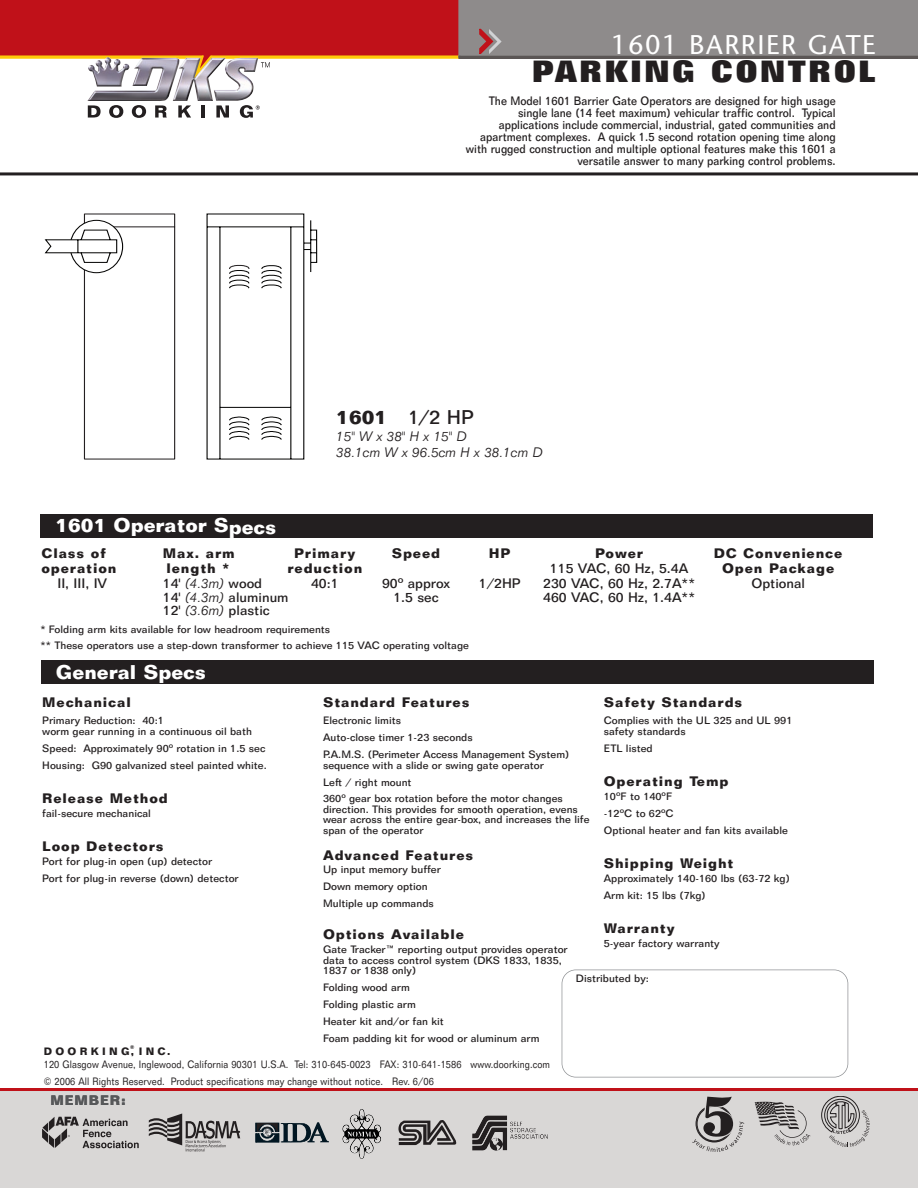
<style>
.page{position:relative;width:918px;height:1188px;background:#fff}
.page>*{position:absolute;margin:0;border:0;box-sizing:border-box;transform-origin:0 0}
.t1{font:800 30px "Folio BT";letter-spacing:.07em;color:#231f20}
.t2{font:27px "Stone Sans";letter-spacing:.055em;color:#fff}
.t3{font:700 19.5px "Folio BT";color:#fff}
.t4{font:500 19.5px "Folio BT";color:#231f20}
.t5{font:700 13.5px "Folio BT";letter-spacing:.065em;color:#231f20}
.t6{font:500 13.5px "Folio BT";color:#231f20}
.t7{font:italic 300 13.5px/16.5px "Folio BT";color:#231f20}
.t8{font:700 13.5px "Folio BT";letter-spacing:.065em;color:#57585a}
.t9{font:500 12px/12px "Folio BT";color:#231f20;text-align:right;scale:.9 1}
.t10{font:500 10.5px/17px "Folio BT";color:#231f20}
.t11{font:10.5px/17.4px "Folio BT";letter-spacing:.01em;color:#231f20;scale:.88 1}
.t12{font:700 10.5px "Folio BT";letter-spacing:.325em;color:#231f20;scale:.96 1}
.t13{font:700 5.25px "Folio BT";color:#231f20;scale:.96 1}
.s1{font-weight:700}
.s2{font-weight:300;font-style:italic}
</style>
<div class="page">
<div style="left:0;top:1089px;width:918px;height:99px;background:#d9d7d6"></div>
<svg style="left:42px;top:1117px;width:97px;height:31px"></svg>
<svg style="left:149px;top:1114px;width:91px;height:37px"></svg>
<img style="left:342px;top:1109px;width:39px;height:50px">
<svg style="left:398px;top:1120px;width:58px;height:25px"></svg>
<svg style="left:492px;top:1140px;width:8px;height:10px"></svg>
<svg style="left:256px;top:1123px;width:73px;height:19px"></svg>
<svg style="left:755px;top:1102px;width:55px;height:43px"></svg>
<svg style="left:692px;top:1096px;width:52px;height:56px"></svg>
<svg style="left:821px;top:1096px;width:49px;height:51px"></svg>
<img style="left:87px;top:80px;width:167px;height:21px">
<svg style="left:0;top:0;width:918px;height:80px"></svg>
<svg style="left:88px;top:105px;width:13px;height:13px"></svg>
<svg style="left:109px;top:105px;width:14px;height:13px"></svg>
<svg style="left:132px;top:105px;width:14px;height:13px"></svg>
<svg style="left:155px;top:105px;width:12px;height:13px"></svg>
<svg style="left:178px;top:105px;width:13px;height:13px"></svg>
<hr style="left:201px;top:105px;width:4px;height:13px;background:#231f20">
<svg style="left:216px;top:105px;width:13px;height:13px"></svg>
<svg style="left:240px;top:105px;width:20px;height:13px"></svg>
<div style="left:562px;top:970px;width:286px;height:108px;border:2px solid #939598;border-radius:14px"></div>
<hr style="left:0;top:172px;width:918px;height:3px;background:#231f20">
<hr style="left:0;top:1088px;width:918px;height:3px;background:#c01119">
<div style="left:40px;top:514px;width:833px;height:24px;background:#231f20"></div>
<div style="left:41px;top:660px;width:832px;height:23px;background:#231f20"></div>
<svg style="left:45px;top:213px;width:272px;height:247px"></svg>
<svg style="left:228px;top:264px;width:23px;height:6px"></svg>
<h2 class="t2" style="left:611px;top:34px;width:266px">1601 BARRIER GATE</h2>
<h1 class="t1" style="left:532px;top:61px;width:345px">PARKING CONTROL</h1>
<p class="t9" style="left:466px;top:96px;width:412px">The Model 1601 Barrier Gate Operators are designed for high usage single lane (14 feet maximum) vehicular traffic control. Typical applications include commercial, industrial, gated communities and apartment complexes. A quick 1.5 second rotation opening time along with rugged construction and multiple optional features make this 1601 a versatile answer to many parking control problems.</p>
<h3 class="t3" style="left:56px;top:518px;width:222px">1601 Operator Specs</h3>
<h3 class="t4" style="left:336px;top:410px;width:139px"><span class="s1">1601</span> 1/2 HP</h3>
<p class="t7" style="left:336px;top:429px;width:208px">15" W x 38" H x 15" D<br>38.1cm W x 96.5cm H x 38.1cm D</p>
<p class="t5" style="left:41px;top:549px;width:66px">Class of</p>
<p class="t5" style="left:163px;top:549px;width:73px">Max. arm</p>
<p class="t5" style="left:294px;top:549px;width:63px">Primary</p>
<p class="t5" style="left:392px;top:549px;width:50px">Speed</p>
<p class="t5" style="left:489px;top:549px;width:23px">HP</p>
<p class="t5" style="left:595px;top:549px;width:50px">Power</p>
<p class="t5" style="left:714px;top:549px;width:130px">DC Convenience</p>
<p class="t5" style="left:41px;top:564px;width:77px">operation</p>
<p class="t5" style="left:167px;top:564px;width:64px">length *</p>
<p class="t5" style="left:287px;top:564px;width:76px">reduction</p>
<p class="t6" style="left:550px;top:564px;width:140px">115 VAC, 60 Hz, 5.4A</p>
<p class="t5" style="left:722px;top:564px;width:114px">Open Package</p>
<p class="t6" style="left:57px;top:579px;width:51px">II, III, IV</p>
<p class="t6" style="left:163px;top:579px;width:101px">14' <span class="s2">(4.3m)</span> wood</p>
<p class="t6" style="left:311px;top:579px;width:29px">40:1</p>
<p class="t6" style="left:382px;top:579px;width:70px">90º approx</p>
<p class="t6" style="left:479px;top:579px;width:44px">1/2HP</p>
<p class="t6" style="left:543px;top:579px;width:153px">230 VAC, 60 Hz, 2.7A**</p>
<p class="t6" style="left:751px;top:579px;width:55px">Optional</p>
<p class="t6" style="left:163px;top:592px;width:127px">14' <span class="s2">(4.3m)</span> aluminum</p>
<p class="t6" style="left:393px;top:592px;width:47px">1.5 sec</p>
<p class="t6" style="left:543px;top:592px;width:153px">460 VAC, 60 Hz, 1.4A**</p>
<p class="t6" style="left:163px;top:606px;width:109px">12' <span class="s2">(3.6m)</span> plastic</p>
<p class="t10" style="left:40px;top:622px;width:430px;line-height:15.9px">* Folding arm kits available for low headroom requirements<br>** These operators use a step-down transformer to achieve 115 VAC operating voltage</p>
<h3 class="t3" style="left:56px;top:666px;width:152px">General Specs</h3>
<p class="t5" style="left:323px;top:697px;width:148px">Standard Features</p>
<p class="t10" style="left:323px;top:713px;width:248px">Electronic limits<br>Auto-close timer 1-23 seconds<br>P.A.M.S. (Perimeter Access Management System)</p>
<p class="t10" style="left:323px;top:757px;width:241px">sequence with a slide or swing gate operator<br>Left / right mount<br>360º gear box rotation before the motor changes</p>
<p class="t10" style="left:323px;top:805px;width:268px;line-height:10.5px">direction. This provides for smooth operation, evens wear across the entire gear-box, and increases the life span of the operator</p>
<p class="t5" style="left:323px;top:850px;width:152px">Advanced Features</p>
<p class="t10" style="left:323px;top:862px;width:119px">Up input memory buffer<br>Down memory option<br>Multiple up commands</p>
<p class="t5" style="left:323px;top:930px;width:142px">Options Available</p>
<p class="t10" style="left:323px;top:945px;width:246px;line-height:10.5px">Gate Tracker™ reporting output provides operator data to access control system (DKS 1833, 1835,<br>1837 or 1838 only)</p>
<p class="t10" style="left:323px;top:980px;width:218px">Folding wood arm<br>Folding plastic arm<br>Heater kit and/or fan kit<br>Foam padding kit for wood or aluminum arm</p>
<p class="t5" style="left:604px;top:697px;width:140px">Safety Standards</p>
<p class="t10" style="left:604px;top:716px;width:190px;line-height:10.5px">Complies with the UL 325 and UL 991 safety standards</p>
<p class="t10" style="left:604px;top:740px;width:50px">ETL listed</p>
<p class="t5" style="left:604px;top:776px;width:126px">Operating Temp</p>
<p class="t10" style="left:604px;top:789px;width:186px">10ºF to 140ºF<br>-12ºC to 62ºC<br>Optional heater and fan kits available</p>
<p class="t5" style="left:604px;top:859px;width:131px">Shipping Weight</p>
<p class="t10" style="left:604px;top:871px;width:188px">Approximately 140-160 lbs (63-72 kg)<br>Arm kit: 15 lbs (7kg)</p>
<p class="t5" style="left:604px;top:924px;width:72px">Warranty</p>
<p class="t10" style="left:604px;top:936px;width:117px">5-year factory warranty</p>
<p class="t5" style="left:42px;top:697px;width:90px">Mechanical</p>
<p class="t10" style="left:42px;top:716px;width:211px;line-height:10.5px">Primary Reduction: 40:1<br>worm gear running in a continuous oil bath</p>
<p class="t10" style="left:42px;top:740px;width:226px">Speed: Approximately 90º rotation in 1.5 sec<br>Housing: G90 galvanized steel painted white.</p>
<p class="t5" style="left:42px;top:793px;width:127px">Release Method</p>
<p class="t10" style="left:42px;top:805px;width:110px">fail-secure mechanical</p>
<p class="t5" style="left:42px;top:841px;width:123px">Loop Detectors</p>
<p class="t10" style="left:42px;top:853px;width:198px">Port for plug-in open (up) detector<br>Port for plug-in reverse (down) detector</p>
<p class="t10" style="left:576px;top:971px;width:75px">Distributed by:</p>
<p class="t13" style="left:130px;top:1045px;width:6px">®</p>
<p class="t11" style="left:44px;top:1056px;width:577px">120 Glasgow Avenue, Inglewood, California 90301 U.S.A. Tel: 310-645-0023 FAX: 310-641-1586 www.doorking.com © 2006 All Rights Reserved. Product specifications may change without notice. Rev. 6/06</p>
<p class="t12" style="left:44px;top:1047px;width:134px">DOORKING,INC.</p>
<p class="t8" style="left:50px;top:1095px;width:77px">MEMBER:</p>
</div>
